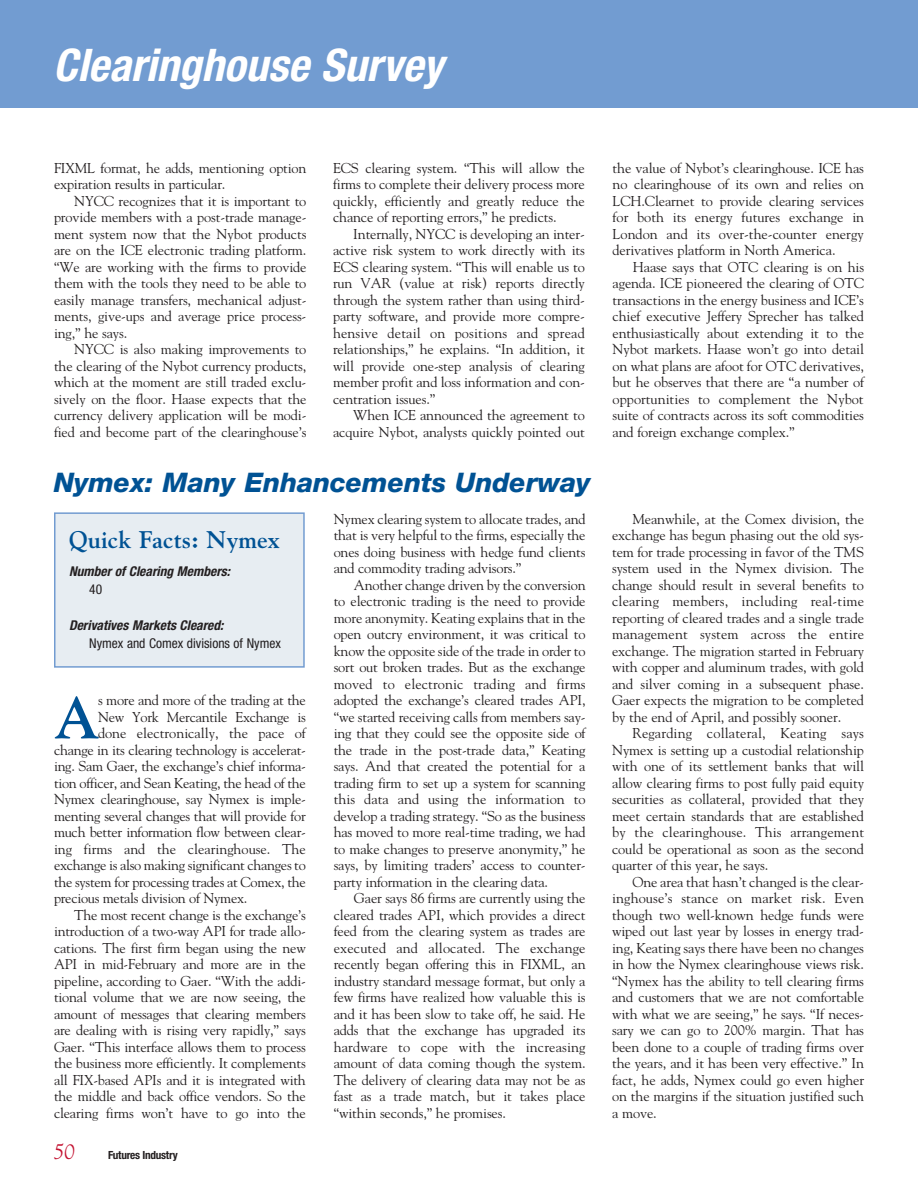
<style>
.page{position:relative;width:918px;height:1188px;background:#fff}
.page>*{position:absolute;margin:0;border:0;box-sizing:border-box;transform-origin:0 0}
.t1{font:700 58.5px "Goudy Std";color:#005294}
.t2{font:italic 700 condensed 45px "Helvetica Neue LT Std";color:#fff}
.t3{font:italic 800 27px "Helvetica Neue LT Std";color:#005294}
.t4{font:700 24px "Goudy Std";color:#005294}
.t5{font:italic 21px "Goudy Std";color:#c3102f}
.t6{font:14.25px/16.5px "Goudy Std";letter-spacing:-.015em;color:#231f20;text-align:justify}
.t7{font:italic 700 condensed 13.5px "Helvetica Neue LT Std";color:#231f20}
.t8{font:condensed 13.5px "Helvetica Neue LT Std";color:#231f20}
.t9{font:700 condensed 11.25px "Helvetica Neue LT Std";letter-spacing:-.025em;color:#231f20}
</style>
<div class="page">
<div style="left:0;top:0;width:918px;height:108px;background:#729cd1"></div>
<div style="left:55px;top:513px;width:249px;height:154px;background:#e7edf2"></div>
<div style="left:54px;top:512px;width:251px;height:156px;border:2px solid #729cd1"></div>
<h2 class="t2" style="left:53px;top:49px;width:391px">Clearinghouse Survey</h2>
<p class="t6" style="left:54px;top:159px;width:254px">FIXML format, he adds, mentioning option expiration results in particular.</p>
<p class="t6" style="left:54px;top:192px;width:254px;text-indent:20px">NYCC recognizes that it is important to provide members with a post-trade manage&shy;ment system now that the Nybot products are on the ICE electronic trading platform. “We are working with the firms to provide them with the tools they need to be able to easily manage transfers, mechanical adjust&shy;ments, give-ups and average price process&shy;ing,” he says.</p>
<p class="t6" style="left:54px;top:341px;width:254px;text-indent:20px">NYCC is also making improvements to the clearing of the Nybot currency products, which at the moment are still traded exclu&shy;sively on the floor. Haase expects that the currency delivery application will be modi&shy;fied and become part of the clearinghouse’s</p>
<p class="t6" style="left:333px;top:159px;width:253px">ECS clearing system. “This will allow the firms to complete their delivery process more quickly, efficiently and greatly reduce the chance of reporting errors,” he predicts.</p>
<p class="t6" style="left:333px;top:225px;width:253px;text-indent:20px">Internally, NYCC is developing an inter&shy;active risk system to work directly with its ECS clearing system. “This will enable us to run VAR (value at risk) reports directly through the system rather than using third&shy;party software, and provide more compre&shy;hensive detail on positions and spread relationships,” he explains. “In addition, it will provide one-step analysis of clearing member profit and loss information and con&shy;centration issues.”</p>
<p class="t6" style="left:333px;top:407px;width:253px;text-align:right">When ICE announced the agreement to acquire Nybot, analysts quickly pointed out</p>
<h3 class="t3" style="left:54px;top:472px;width:538px">Nymex: Many Enhancements Underway</h3>
<h3 class="t4" style="left:69px;top:525px;width:212px">Quick Facts: Nymex</h3>
<p class="t7" style="left:69px;top:567px;width:163px">Number of Clearing Members:</p>
<p class="t8" style="left:89px;top:585px;width:14px">40</p>
<p class="t7" style="left:69px;top:621px;width:156px">Derivatives Markets Cleared:</p>
<p class="t8" style="left:89px;top:639px;width:193px">Nymex and Comex divisions of Nymex</p>
<p class="t6" style="left:334px;top:510px;width:253px">Nymex clearing system to allocate trades, and that is very helpful to the firms, especially the ones doing business with hedge fund clients and commodity trading advisors.”</p>
<p class="t6" style="left:334px;top:576px;width:253px;text-indent:20px">Another change driven by the conversion to electronic trading is the need to provide more anonymity. Keating explains that in the open outcry environment, it was critical to know the opposite side of the trade in order to sort out broken trades. But as the exchange moved to electronic trading and firms adopted the exchange’s cleared trades API, “we started receiving calls from members say&shy;ing that they could see the opposite side of the trade in the post-trade data,” Keating says. And that created the potential for a trading firm to set up a system for scanning this data and using the information to develop a trading strategy. “So as the business has moved to more real-time trading, we had to make changes to preserve anonymity,” he says, by limiting traders’ access to counter&shy;party information in the clearing data.</p>
<p class="t6" style="left:334px;top:890px;width:253px;text-indent:20px">Gaer says 86 firms are currently using the cleared trades API, which provides a direct feed from the clearing system as trades are executed and allocated. The exchange recently began offering this in FIXML, an industry standard message format, but only a few firms have realized how valuable this is and it has been slow to take off, he said. He adds that the exchange has upgraded its hardware to cope with the increasing amount of data coming though the system.<br>The delivery of clearing data may not be as fast as a trade match, but it takes place “within seconds,” he promises.</p>
<h1 class="t1" style="left:54px;top:684px;width:47px">A</h1>
<p class="t6" style="left:98px;top:692px;width:209px">s more and more of the trading at the</p>
<p class="t6" style="left:98px;top:709px;width:209px">New York Mercantile Exchange is</p>
<p class="t6" style="left:98px;top:725px;width:209px">done electronically, the pace of</p>
<p class="t6" style="left:54px;top:742px;width:253px">change in its clearing technology is accelerat-</p>
<p class="t6" style="left:54px;top:758px;width:253px">ing. Sam Gaer, the exchange’s chief informa-</p>
<p class="t6" style="left:54px;top:775px;width:253px">tion officer, and Sean Keating, the head of the</p>
<p class="t6" style="left:54px;top:791px;width:253px">Nymex clearinghouse, say Nymex is imple-</p>
<p class="t6" style="left:54px;top:808px;width:253px">menting several changes that will provide for</p>
<p class="t6" style="left:54px;top:824px;width:253px">much better information flow between clear-</p>
<p class="t6" style="left:54px;top:841px;width:253px">ing firms and the clearinghouse. The</p>
<p class="t6" style="left:54px;top:857px;width:253px">exchange is also making significant changes to</p>
<p class="t6" style="left:54px;top:874px;width:253px">the system for processing trades at Comex, the</p>
<p class="t6" style="left:54px;top:890px;width:195px">precious metals division of Nymex.</p>
<p class="t6" style="left:74px;top:907px;width:233px">The most recent change is the exchange’s</p>
<p class="t6" style="left:54px;top:923px;width:253px">introduction of a two-way API for trade allo-</p>
<p class="t6" style="left:54px;top:940px;width:253px">cations. The first firm began using the new</p>
<p class="t6" style="left:54px;top:956px;width:253px">API in mid-February and more are in the</p>
<p class="t6" style="left:54px;top:973px;width:253px">pipeline, according to Gaer. “With the addi-</p>
<p class="t6" style="left:54px;top:989px;width:253px">tional volume that we are now seeing, the</p>
<p class="t6" style="left:54px;top:1006px;width:253px">amount of messages that clearing members</p>
<p class="t6" style="left:54px;top:1022px;width:253px">are dealing with is rising very rapidly,” says</p>
<p class="t6" style="left:54px;top:1039px;width:253px">Gaer. “This interface allows them to process</p>
<p class="t6" style="left:54px;top:1055px;width:253px">the business more efficiently. It complements</p>
<p class="t6" style="left:54px;top:1072px;width:253px">all FIX-based APIs and it is integrated with</p>
<p class="t6" style="left:54px;top:1088px;width:253px">the middle and back office vendors. So the</p>
<p class="t6" style="left:54px;top:1105px;width:253px">clearing firms won’t have to go into the</p>
<h3 class="t5" style="left:54px;top:1140px;width:22px">50</h3>
<p class="t9" style="left:108px;top:1151px;width:71px">Futures Industry</p>
<p class="t6" style="left:613px;top:159px;width:253px">the value of Nybot’s clearinghouse. ICE has no clearinghouse of its own and relies on LCH.Clearnet to provide clearing services for both its energy futures exchange in London and its over-the-counter energy derivatives platform in North America.</p>
<p class="t6" style="left:613px;top:258px;width:253px;text-indent:20px">Haase says that OTC clearing is on his agenda. ICE pioneered the clearing of OTC transactions in the energy business and ICE’s chief executive Jeffery Sprecher has talked enthusiastically about extending it to the Nybot markets. Haase won’t go into detail on what plans are afoot for OTC derivatives, but he observes that there are “a number of opportunities to complement the Nybot suite of contracts across its soft commodities and foreign exchange complex.”</p>
<p class="t6" style="left:612px;top:510px;width:253px;text-indent:20px">Meanwhile, at the Comex division, the exchange has begun phasing out the old sys&shy;tem for trade processing in favor of the TMS system used in the Nymex division. The change should result in several benefits to clearing members, including real-time reporting of cleared trades and a single trade management system across the entire exchange. The migration started in February with copper and aluminum trades, with gold and silver coming in a subsequent phase.<br>Gaer expects the migration to be completed by the end of April, and possibly sooner.</p>
<p class="t6" style="left:612px;top:725px;width:253px;text-indent:20px">Regarding collateral, Keating says Nymex is setting up a custodial relationship with one of its settlement banks that will allow clearing firms to post fully paid equity securities as collateral, provided that they meet certain standards that are established by the clearinghouse. This arrangement could be operational as soon as the second quarter of this year, he says.</p>
<p class="t6" style="left:612px;top:873px;width:254px;text-indent:20px">One area that hasn’t changed is the clear&shy;inghouse’s stance on market risk. Even though two well-known hedge funds were wiped out last year by losses in energy trad&shy;ing, Keating says there have been no changes in how the Nymex clearinghouse views risk. “Nymex has the ability to tell clearing firms and customers that we are not comfortable with what we are seeing,” he says. “If neces&shy;sary we can go to 200% margin. That has been done to a couple of trading firms over the years, and it has been very effective.” In fact, he adds, Nymex could go even higher on the margins if the situation justified such a move.</p>
</div>
